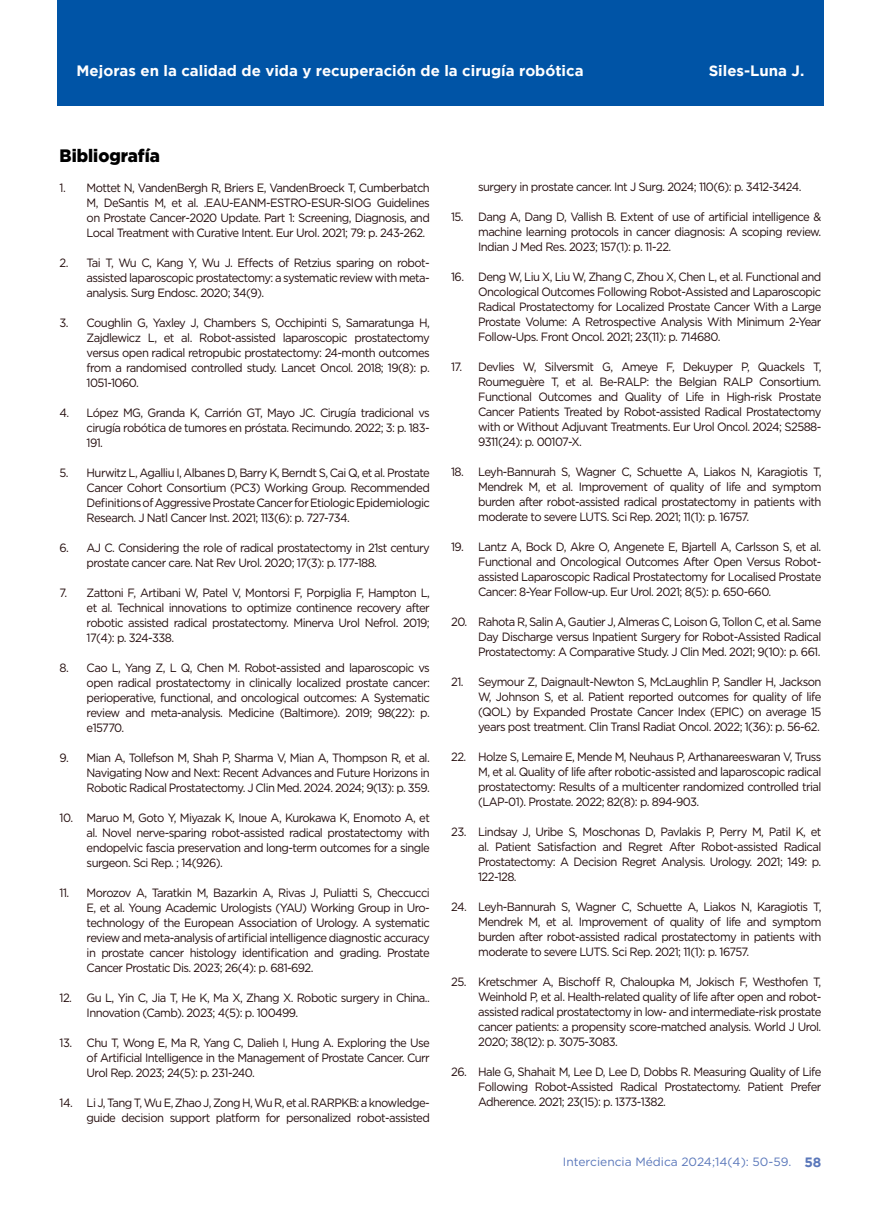
<style>
.page{position:relative;width:881px;height:1212px;background:#fff}
.page>*{position:absolute;margin:0;border:0;box-sizing:border-box;transform-origin:0 0}
.t1{font:900 18px "Gotham";color:#000;scale:.94 1}
.t2{font:700 15px "Gotham";color:#fff}
.t3{font:700 13.5px "Gotham";color:#5a77ba}
.t4{font:12px/15px "Gotham";letter-spacing:-.05em;color:#240d0d;text-align:justify;scale:.94 1}
.t5{font:12px "Gotham";color:#5a77ba}
</style>
<div class="page">
<div style="left:57px;top:0;width:766px;height:106px;background:#0054a6"></div>
<p class="t2" style="left:77px;top:62px;width:508px">Mejoras en la calidad de vida y recuperación de la cirugía robótica</p>
<p class="t2" style="left:708px;top:62px;width:97px">Siles-Luna J.</p>
<h1 class="t1" style="left:60px;top:145px;width:108px">Bibliografía</h1>
<p class="t4" style="left:87px;top:180px;width:366px;text-indent:-27px">1. Mottet N, VandenBergh R, Briers E, VandenBroeck T, Cumberbatch M, DeSantis M, et al. .EAU-EANM-ESTRO-ESUR-SIOG Guidelines on Prostate Cancer-2020 Update. Part 1: Screening, Diagnosis, and Local Treatment with Curative Intent. Eur Urol. 2021; 79: p. 243-262.</p>
<p class="t4" style="left:87px;top:255px;width:366px;text-indent:-27px">2. Tai T, Wu C, Kang Y, Wu J. Effects of Retzius sparing on robot&shy;assisted laparoscopic prostatectomy: a systematic review with meta&shy;analysis. Surg Endosc. 2020; 34(9).</p>
<p class="t4" style="left:87px;top:315px;width:366px;text-indent:-27px">3. Coughlin G, Yaxley J, Chambers S, Occhipinti S, Samaratunga H, Zajdlewicz L, et al. Robot-assisted laparoscopic prostatectomy versus open radical retropubic prostatectomy: 24-month outcomes from a randomised controlled study. Lancet Oncol. 2018; 19(8): p.<br>1051-1060.</p>
<p class="t4" style="left:87px;top:405px;width:366px;text-indent:-27px">4. López MG, Granda K, Carrión GT, Mayo JC. Cirugía tradicional vs cirugía robótica de tumores en próstata. Recimundo. 2022; 3: p. 183- 191.</p>
<p class="t4" style="left:87px;top:465px;width:366px;text-indent:-27px">5. Hurwitz L, Agalliu I, Albanes D, Barry K, Berndt S, Cai Q, et al. Prostate Cancer Cohort Consortium (PC3) Working Group. Recommended Definitions of Aggressive Prostate Cancer for Etiologic Epidemiologic Research. J Natl Cancer Inst. 2021; 113(6): p. 727-734.</p>
<p class="t4" style="left:87px;top:540px;width:366px;text-indent:-27px">6. AJ C. Considering the role of radical prostatectomy in 21st century prostate cancer care. Nat Rev Urol. 2020; 17(3): p. 177-188.</p>
<p class="t4" style="left:87px;top:585px;width:366px;text-indent:-27px">7. Zattoni F, Artibani W, Patel V, Montorsi F, Porpiglia F, Hampton L, et al. Technical innovations to optimize continence recovery after robotic assisted radical prostatectomy. Minerva Urol Nefrol. 2019; 17(4): p. 324-338.</p>
<p class="t4" style="left:87px;top:660px;width:366px;text-indent:-27px">8. Cao L, Yang Z, L Q, Chen M. Robot-assisted and laparoscopic vs open radical prostatectomy in clinically localized prostate cancer: perioperative, functional, and oncological outcomes: A Systematic review and meta-analysis. Medicine (Baltimore). 2019; 98(22): p. e15770.</p>
<p class="t4" style="left:87px;top:750px;width:366px;text-indent:-27px">9. Mian A, Tollefson M, Shah P, Sharma V, Mian A, Thompson R, et al.<br>Navigating Now and Next: Recent Advances and Future Horizons in Robotic Radical Prostatectomy. J Clin Med. 2024. 2024; 9(13): p. 359.</p>
<p class="t4" style="left:87px;top:810px;width:366px;text-indent:-27px">10. Maruo M, Goto Y, Miyazak K, Inoue A, Kurokawa K, Enomoto A, et al. Novel nerve-sparing robot-assisted radical prostatectomy with endopelvic fascia preservation and long-term outcomes for a single surgeon. Sci Rep. ; 14(926).</p>
<p class="t4" style="left:87px;top:885px;width:366px;text-indent:-27px">11. Morozov A, Taratkin M, Bazarkin A, Rivas J, Puliatti S, Checcucci E, et al. Young Academic Urologists (YAU) Working Group in Uro&shy;technology of the European Association of Urology. A systematic review and meta-analysis of artificial intelligence diagnostic accuracy in prostate cancer histology identification and grading. Prostate Cancer Prostatic Dis. 2023; 26(4): p. 681-692.</p>
<p class="t4" style="left:87px;top:990px;width:366px;text-indent:-27px">12. Gu L, Yin C, Jia T, He K, Ma X, Zhang X. Robotic surgery in China..<br>Innovation (Camb). 2023; 4(5): p. 100499.</p>
<p class="t4" style="left:87px;top:1035px;width:366px;text-indent:-27px">13. Chu T, Wong E, Ma R, Yang C, Dalieh I, Hung A. Exploring the Use of Artificial Intelligence in the Management of Prostate Cancer. Curr Urol Rep. 2023; 24(5): p. 231-240.</p>
<p class="t4" style="left:60px;top:1095px;width:395px;text-align:right">14. Li J, Tang T, Wu E, Zhao J, Zong H, Wu R, et al. RARPKB: a knowledge&shy;guide decision support platform for personalized robot-assisted</p>
<p class="t4" style="left:478px;top:179px;width:345px">surgery in prostate cancer. Int J Surg. 2024; 110(6): p. 3412-3424.</p>
<p class="t4" style="left:478px;top:209px;width:366px;text-indent:-27px">15. Dang A, Dang D, Vallish B. Extent of use of artificial intelligence &amp; machine learning protocols in cancer diagnosis: A scoping review.<br>Indian J Med Res. 2023; 157(1): p. 11-22.</p>
<p class="t4" style="left:478px;top:269px;width:366px;text-indent:-27px">16. Deng W, Liu X, Liu W, Zhang C, Zhou X, Chen L, et al. Functional and Oncological Outcomes Following Robot-Assisted and Laparoscopic Radical Prostatectomy for Localized Prostate Cancer With a Large Prostate Volume: A Retrospective Analysis With Minimum 2-Year Follow-Ups. Front Oncol. 2021; 23(11): p. 714680.</p>
<p class="t4" style="left:478px;top:359px;width:366px;text-indent:-27px">17. Devlies W, Silversmit G, Ameye F, Dekuyper P, Quackels T, Roumeguère T, et al. Be-RALP: the Belgian RALP Consortium.<br>Functional Outcomes and Quality of Life in High-risk Prostate Cancer Patients Treated by Robot-assisted Radical Prostatectomy with or Without Adjuvant Treatments. Eur Urol Oncol. 2024; S2588- 9311(24): p. 00107-X.</p>
<p class="t4" style="left:478px;top:464px;width:366px;text-indent:-27px">18. Leyh-Bannurah S, Wagner C, Schuette A, Liakos N, Karagiotis T, Mendrek M, et al. Improvement of quality of life and symptom burden after robot-assisted radical prostatectomy in patients with moderate to severe LUTS. Sci Rep. 2021; 11(1): p. 16757.</p>
<p class="t4" style="left:478px;top:539px;width:366px;text-indent:-27px">19. Lantz A, Bock D, Akre O, Angenete E, Bjartell A, Carlsson S, et al.<br>Functional and Oncological Outcomes After Open Versus Robot&shy;assisted Laparoscopic Radical Prostatectomy for Localised Prostate Cancer: 8-Year Follow-up. Eur Urol. 2021; 8(5): p. 650-660.</p>
<p class="t4" style="left:478px;top:614px;width:366px;text-indent:-27px">20. Rahota R, Salin A, Gautier J, Almeras C, Loison G, Tollon C, et al. Same Day Discharge versus Inpatient Surgery for Robot-Assisted Radical Prostatectomy: A Comparative Study. J Clin Med. 2021; 9(10): p. 661.</p>
<p class="t4" style="left:478px;top:674px;width:366px;text-indent:-27px">21. Seymour Z, Daignault-Newton S, McLaughlin P, Sandler H, Jackson W, Johnson S, et al. Patient reported outcomes for quality of life (QOL) by Expanded Prostate Cancer Index (EPIC) on average 15 years post treatment. Clin Transl Radiat Oncol. 2022; 1(36): p. 56-62.</p>
<p class="t4" style="left:478px;top:749px;width:366px;text-indent:-27px">22. Holze S, Lemaire E, Mende M, Neuhaus P, Arthanareeswaran V, Truss M, et al. Quality of life after robotic-assisted and laparoscopic radical prostatectomy: Results of a multicenter randomized controlled trial (LAP-01). Prostate. 2022; 82(8): p. 894-903.</p>
<p class="t4" style="left:478px;top:824px;width:366px;text-indent:-27px">23. Lindsay J, Uribe S, Moschonas D, Pavlakis P, Perry M, Patil K, et al. Patient Satisfaction and Regret After Robot-assisted Radical Prostatectomy: A Decision Regret Analysis. Urology. 2021; 149: p.<br>122-128.</p>
<p class="t4" style="left:478px;top:899px;width:366px;text-indent:-27px">24. Leyh-Bannurah S, Wagner C, Schuette A, Liakos N, Karagiotis T, Mendrek M, et al. Improvement of quality of life and symptom burden after robot-assisted radical prostatectomy in patients with moderate to severe LUTS. Sci Rep. 2021; 11(1): p. 16757.</p>
<p class="t4" style="left:478px;top:974px;width:366px;text-indent:-27px">25. Kretschmer A, Bischoff R, Chaloupka M, Jokisch F, Westhofen T, Weinhold P, et al. Health-related quality of life after open and robot&shy;assisted radical prostatectomy in low- and intermediate-risk prostate cancer patients: a propensity score-matched analysis. World J Urol.<br>2020; 38(12): p. 3075-3083.</p>
<p class="t4" style="left:478px;top:1064px;width:366px;text-indent:-27px">26. Hale G, Shahait M, Lee D, Lee D, Dobbs R. Measuring Quality of Life Following Robot-Assisted Radical Prostatectomy. Patient Prefer Adherence. 2021; 23(15): p. 1373-1382.</p>
<p class="t5" style="left:562px;top:1154px;width:230px">Interciencia Médica 2024;14(4): 50-59.</p>
<p class="t3" style="left:804px;top:1154px;width:19px">58</p>
</div>
